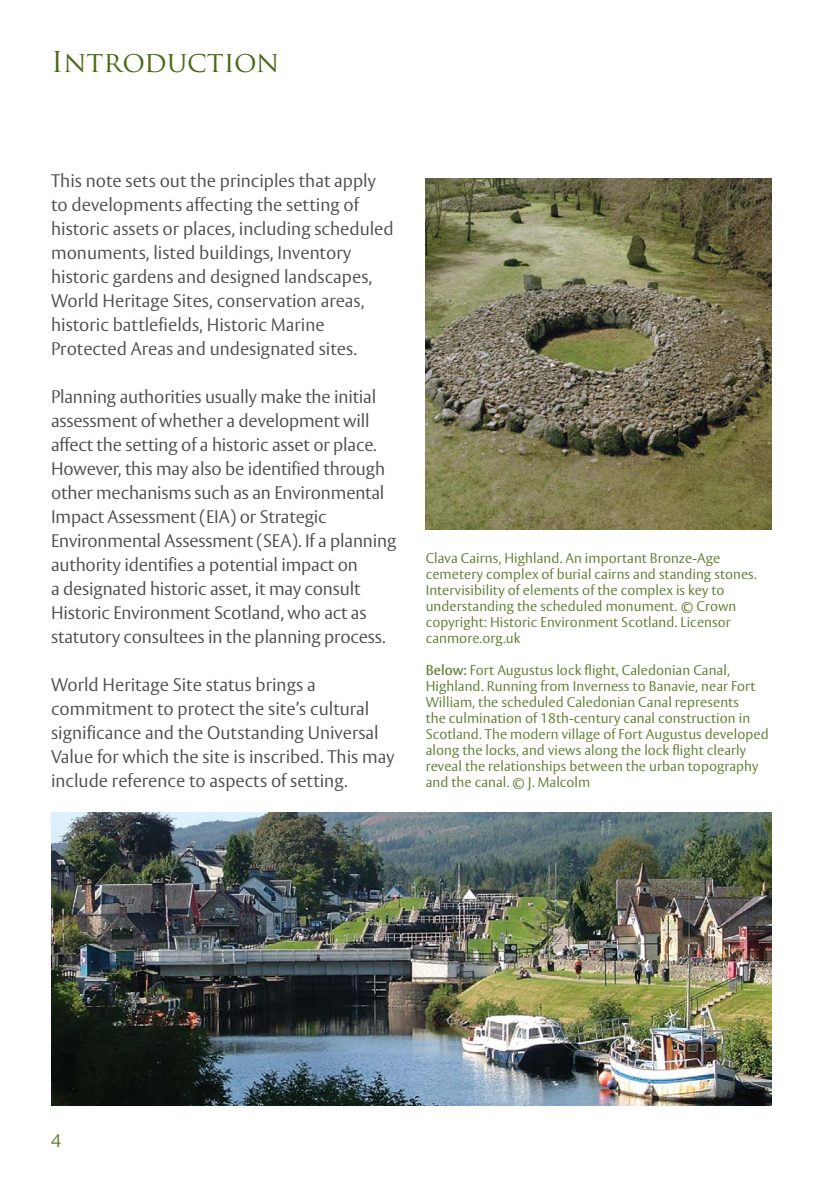
<style>
.page{position:relative;width:840px;height:1191px;background:#fff}
.page>*{position:absolute;margin:0;border:0;box-sizing:border-box;transform-origin:0 0}
.t1{font:28px "Trajan Pro";letter-spacing:-.005em;color:#4a6915}
.t2{font:300 18px/24px "HS Vesta";color:#4d4d4f}
.t3{font:300 18px "HS Vesta";color:#5f7a2e}
.t4{font:300 14px/16px "HS Vesta";letter-spacing:.005em;color:#5f7a2e}
.s1{font-weight:400;font-style:italic}
.s2{font-weight:500}
</style>
<div class="page">
<img style="left:51px;top:812px;width:720px;height:294px">
<img style="left:425px;top:179px;width:346px;height:351px">
<h1 class="t1" style="left:51px;top:44px;width:229px">Introduction</h1>
<p class="t2" style="left:51px;top:170px;width:344px">This note sets out the principles that apply to developments affecting the setting of historic assets or places, including scheduled monuments, listed buildings, Inventory historic gardens and designed landscapes, World Heritage Sites, conservation areas, historic battlefields, Historic Marine Protected Areas and undesignated sites.</p>
<p class="t2" style="left:51px;top:386px;width:346px">Planning authorities usually make the initial assessment of whether a development will affect the setting of a historic asset or place.<br>However, this may also be identified through other mechanisms such as an Environmental Impact Assessment (EIA) or Strategic Environmental Assessment (SEA). If a planning authority identifies a potential impact on<br>a designated historic asset, it may consult Historic Environment Scotland, who act as statutory consultees in the planning process.</p>
<p class="t2" style="left:51px;top:673px;width:345px">World Heritage Site status brings a commitment to protect the site’s cultural significance and the Outstanding Universal Value for which the site is inscribed. This may include reference to aspects of setting.</p>
<p class="t4" style="left:425px;top:551px;width:332px">Clava Cairns, Highland. An important Bronze-Age cemetery complex of burial cairns and standing stones.<br>Intervisibility of elements of the complex is key to understanding the scheduled monument. <span class="s1">©</span> Crown copyright: Historic Environment Scotland. Licensor canmore.org.uk</p>
<p class="t4" style="left:425px;top:663px;width:344px"><span class="s2">Below:</span> Fort Augustus lock flight, Caledonian Canal, Highland. Running from Inverness to Banavie, near Fort William, the scheduled Caledonian Canal represents<br>the culmination of 18th-century canal construction in Scotland. The modern village of Fort Augustus developed along the locks, and views along the lock flight clearly reveal the relationships between the urban topography and the canal. © J. Malcolm</p>
<p class="t3" style="left:51px;top:1130px;width:12px">4</p>
</div>
